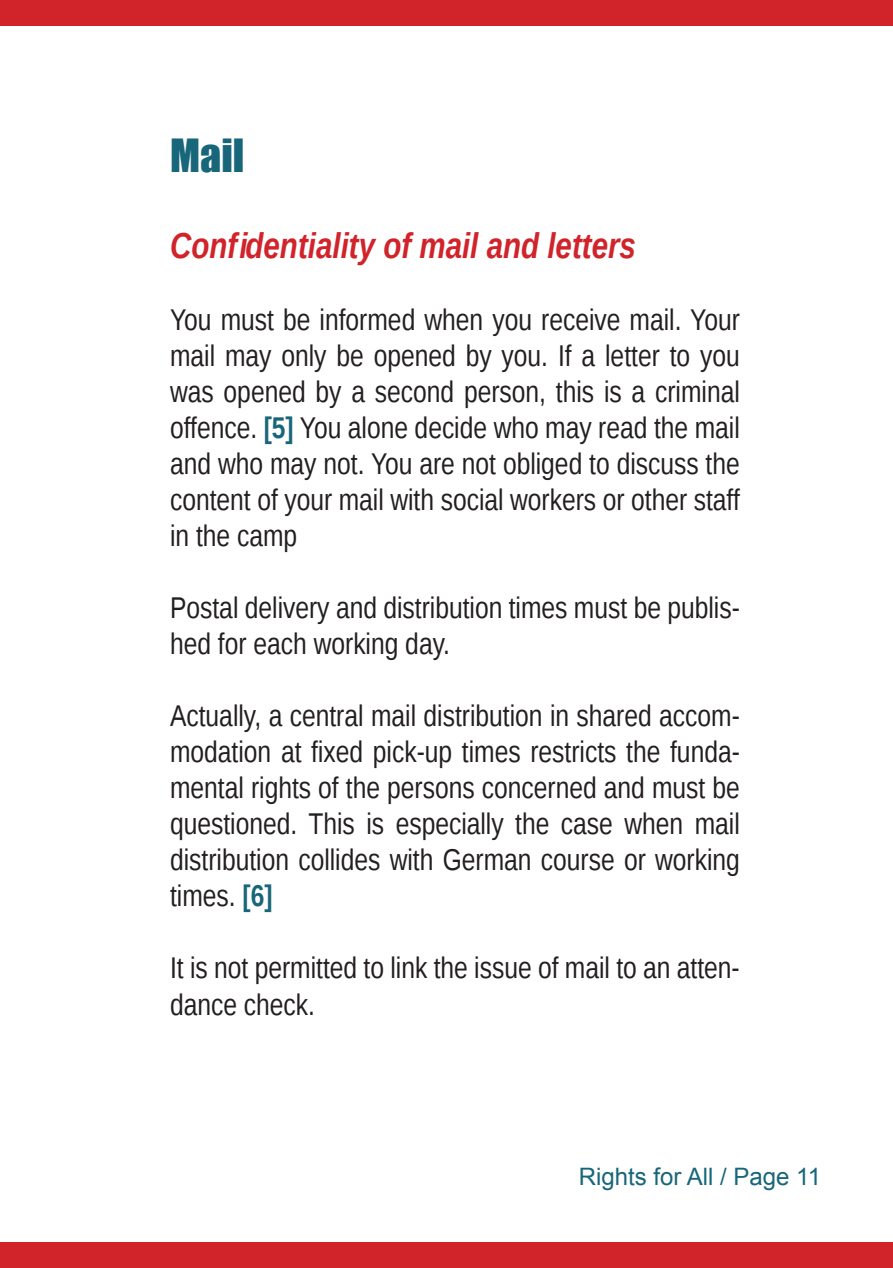
<style>
.page{position:relative;width:893px;height:1268px;background:#fff}
.page>*{position:absolute;margin:0;border:0;box-sizing:border-box;transform-origin:0 0}
.t1{font:42px "Impact";color:#186679}
.t2{font:italic 700 36px "Liberation Sans Narrow";color:#d1232a}
.t3{font:30px/36px "Liberation Sans Narrow";color:#231f20;text-align:justify}
.t4{font:24px "Arial";color:#186679}
.s1{font-weight:700;color:#186679}
</style>
<div class="page">
<div style="left:0;top:1242px;width:893px;height:25px;background:#d1232a"></div>
<div style="left:0;top:0;width:893px;height:26px;background:#d1232a"></div>
<h1 class="t1" style="left:170px;top:135px;width:76px">Mail</h1>
<p class="t2" style="left:170px;top:221px;width:467px">Confidentiality of mail and letters</p>
<p class="t3" style="left:170px;top:302px;width:571px">You must be informed when you receive mail. Your mail may only be opened by you. If a letter to you was opened by a second person, this is a criminal offence. <span class="s1">[5]</span> You alone decide who may read the mail and who may not. You are not obliged to discuss the content of your mail with social workers or other staff in the camp</p>
<p class="t3" style="left:170px;top:590px;width:571px">Postal delivery and distribution times must be publis&shy;hed for each working day.</p>
<p class="t3" style="left:170px;top:698px;width:571px">Actually, a central mail distribution in shared accom&shy;modation at fixed pick-up times restricts the funda&shy;mental rights of the persons concerned and must be questioned. This is especially the case when mail distribution collides with German course or working times. <span class="s1">[6]</span></p>
<p class="t3" style="left:170px;top:950px;width:571px">It is not permitted to link the issue of mail to an atten&shy;dance check.</p>
<p class="t4" style="left:579px;top:1167px;width:244px">Rights for All / Page 11</p>
</div>
